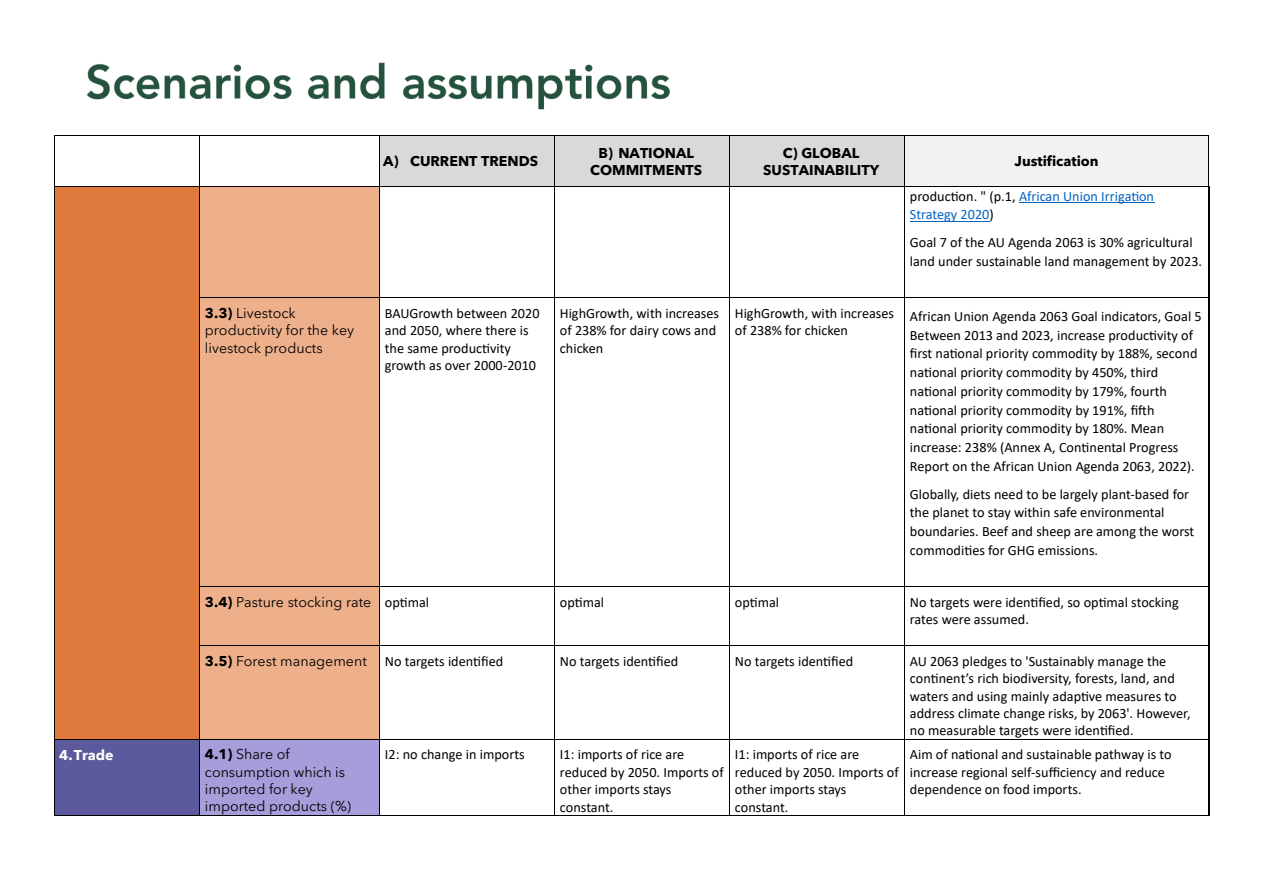
<style>
.page{position:relative;width:1263px;height:893px;background:#fff}
.page>*{position:absolute;margin:0;border:0;box-sizing:border-box;transform-origin:0 0}
.t1{font:14.25px/17.4px "Calibri";color:#000}
.t2{font:14.25px/17.4px "Avenir Next LT Pro";color:#000}
.t3{font:700 14.25px/17.2px "Avenir Next LT Pro";color:#000;text-align:center}
.t4{font:14.25px/18.8px "Calibri";color:#0563c1}
.t5{font:700 14.25px "Avenir Next LT Pro";color:#fff}
.s1{color:#000}
.s2{font-weight:700}
</style>
<div class="page">
<img style="left:86px;top:62px;width:584px;height:48px">
<div style="left:380px;top:136px;width:174px;height:50px;background:#d9d9d9"></div>
<div style="left:555px;top:136px;width:174px;height:50px;background:#d9d9d9"></div>
<div style="left:730px;top:136px;width:174px;height:50px;background:#d9d9d9"></div>
<div style="left:905px;top:136px;width:303px;height:50px;background:#f2f2f2"></div>
<hr style="left:54px;top:135px;width:145px;height:1px;background:#000">
<hr style="left:200px;top:135px;width:179px;height:1px;background:#000">
<hr style="left:380px;top:135px;width:174px;height:1px;background:#000">
<hr style="left:555px;top:135px;width:174px;height:1px;background:#000">
<hr style="left:730px;top:135px;width:174px;height:1px;background:#000">
<hr style="left:905px;top:135px;width:303px;height:1px;background:#000">
<hr style="left:54px;top:136px;width:1px;height:50px;background:#000">
<hr style="left:199px;top:136px;width:1px;height:50px;background:#000">
<hr style="left:379px;top:136px;width:1px;height:50px;background:#000">
<hr style="left:554px;top:136px;width:1px;height:50px;background:#000">
<hr style="left:729px;top:136px;width:1px;height:50px;background:#000">
<hr style="left:904px;top:136px;width:1px;height:50px;background:#000">
<hr style="left:1208px;top:136px;width:1px;height:50px;background:#000">
<div style="left:54px;top:187px;width:145px;height:110px;background:#e07a3c"></div>
<div style="left:199px;top:187px;width:180px;height:110px;background:#edb08b"></div>
<hr style="left:1019px;top:202px;width:135px;height:1px;background:#0563c1">
<hr style="left:910px;top:221px;width:79px;height:1px;background:#0563c1">
<hr style="left:54px;top:186px;width:145px;height:1px;background:#000">
<hr style="left:200px;top:186px;width:179px;height:1px;background:#000">
<hr style="left:380px;top:186px;width:174px;height:1px;background:#000">
<hr style="left:555px;top:186px;width:174px;height:1px;background:#000">
<hr style="left:730px;top:186px;width:174px;height:1px;background:#000">
<hr style="left:905px;top:186px;width:303px;height:1px;background:#000">
<hr style="left:54px;top:187px;width:1px;height:110px;background:#000">
<hr style="left:199px;top:187px;width:1px;height:110px;background:#000">
<hr style="left:379px;top:187px;width:1px;height:110px;background:#000">
<hr style="left:554px;top:187px;width:1px;height:110px;background:#000">
<hr style="left:729px;top:187px;width:1px;height:110px;background:#000">
<hr style="left:904px;top:187px;width:1px;height:110px;background:#000">
<hr style="left:1208px;top:187px;width:1px;height:110px;background:#000">
<div style="left:54px;top:298px;width:145px;height:289px;background:#e07a3c"></div>
<div style="left:199px;top:298px;width:180px;height:289px;background:#edb08b"></div>
<hr style="left:200px;top:297px;width:179px;height:1px;background:#000">
<hr style="left:380px;top:297px;width:174px;height:1px;background:#000">
<hr style="left:555px;top:297px;width:174px;height:1px;background:#000">
<hr style="left:730px;top:297px;width:174px;height:1px;background:#000">
<hr style="left:905px;top:297px;width:303px;height:1px;background:#000">
<hr style="left:54px;top:298px;width:1px;height:289px;background:#000">
<hr style="left:199px;top:298px;width:1px;height:289px;background:#000">
<hr style="left:379px;top:298px;width:1px;height:289px;background:#000">
<hr style="left:554px;top:298px;width:1px;height:289px;background:#000">
<hr style="left:729px;top:298px;width:1px;height:289px;background:#000">
<hr style="left:904px;top:298px;width:1px;height:289px;background:#000">
<hr style="left:1208px;top:298px;width:1px;height:289px;background:#000">
<div style="left:54px;top:587px;width:145px;height:58px;background:#e07a3c"></div>
<div style="left:199px;top:587px;width:180px;height:58px;background:#edb08b"></div>
<hr style="left:200px;top:587px;width:179px;height:1px;background:#000">
<hr style="left:380px;top:587px;width:174px;height:1px;background:#000">
<hr style="left:555px;top:587px;width:174px;height:1px;background:#000">
<hr style="left:730px;top:587px;width:174px;height:1px;background:#000">
<hr style="left:905px;top:587px;width:303px;height:1px;background:#000">
<hr style="left:54px;top:587px;width:1px;height:58px;background:#000">
<hr style="left:199px;top:587px;width:1px;height:58px;background:#000">
<hr style="left:379px;top:587px;width:1px;height:58px;background:#000">
<hr style="left:554px;top:587px;width:1px;height:58px;background:#000">
<hr style="left:729px;top:587px;width:1px;height:58px;background:#000">
<hr style="left:904px;top:587px;width:1px;height:58px;background:#000">
<hr style="left:1208px;top:587px;width:1px;height:58px;background:#000">
<div style="left:54px;top:645px;width:145px;height:94px;background:#e07a3c"></div>
<div style="left:199px;top:646px;width:180px;height:93px;background:#edb08b"></div>
<hr style="left:200px;top:645px;width:179px;height:1px;background:#000">
<hr style="left:380px;top:645px;width:174px;height:1px;background:#000">
<hr style="left:555px;top:645px;width:174px;height:1px;background:#000">
<hr style="left:730px;top:645px;width:174px;height:1px;background:#000">
<hr style="left:905px;top:645px;width:303px;height:1px;background:#000">
<hr style="left:54px;top:646px;width:1px;height:93px;background:#000">
<hr style="left:199px;top:646px;width:1px;height:93px;background:#000">
<hr style="left:379px;top:646px;width:1px;height:93px;background:#000">
<hr style="left:554px;top:646px;width:1px;height:93px;background:#000">
<hr style="left:729px;top:646px;width:1px;height:93px;background:#000">
<hr style="left:904px;top:646px;width:1px;height:93px;background:#000">
<hr style="left:1208px;top:646px;width:1px;height:93px;background:#000">
<div style="left:54px;top:740px;width:145px;height:75px;background:#5c5a9c"></div>
<div style="left:199px;top:740px;width:180px;height:75px;background:#a59eda"></div>
<hr style="left:54px;top:739px;width:145px;height:1px;background:#000">
<hr style="left:200px;top:739px;width:179px;height:1px;background:#000">
<hr style="left:380px;top:739px;width:174px;height:1px;background:#000">
<hr style="left:555px;top:739px;width:174px;height:1px;background:#000">
<hr style="left:730px;top:739px;width:174px;height:1px;background:#000">
<hr style="left:905px;top:739px;width:303px;height:1px;background:#000">
<hr style="left:54px;top:740px;width:1px;height:75px;background:#000">
<hr style="left:54px;top:815px;width:145px;height:1px;background:#000">
<hr style="left:199px;top:740px;width:1px;height:75px;background:#000">
<hr style="left:200px;top:815px;width:179px;height:1px;background:#000">
<hr style="left:379px;top:740px;width:1px;height:75px;background:#000">
<hr style="left:380px;top:815px;width:174px;height:1px;background:#000">
<hr style="left:554px;top:740px;width:1px;height:75px;background:#000">
<hr style="left:555px;top:815px;width:174px;height:1px;background:#000">
<hr style="left:729px;top:740px;width:1px;height:75px;background:#000">
<hr style="left:730px;top:815px;width:174px;height:1px;background:#000">
<hr style="left:904px;top:740px;width:1px;height:75px;background:#000">
<hr style="left:905px;top:815px;width:303px;height:1px;background:#000">
<hr style="left:1208px;top:740px;width:1px;height:75px;background:#000">
<p class="t3" style="left:383px;top:152px;width:156px">A) CURRENT TRENDS</p>
<p class="t3" style="left:590px;top:144px;width:114px">B) NATIONAL<br>COMMITMENTS</p>
<p class="t3" style="left:763px;top:144px;width:117px">C) GLOBAL<br>SUSTAINABILITY</p>
<p class="t3" style="left:1014px;top:152px;width:86px">Justification</p>
<p class="t4" style="left:910px;top:188px;width:246px"><span class="s1">production. " (p.1,</span> African Union Irrigation<br>Strategy 2020<span class="s1">)</span></p>
<p class="t1" style="left:910px;top:234px;width:294px;line-height:18.8px">Goal 7 of the AU Agenda 2063 is 30% agricultural land under sustainable land management by 2023.</p>
<p class="t2" style="left:205px;top:304px;width:151px"><span class="s2">3.3)</span> Livestock productivity for the key livestock products</p>
<p class="t1" style="left:385px;top:306px;width:156px">BAUGrowth between 2020 and 2050, where there is the same productivity growth as over 2000-2010</p>
<p class="t1" style="left:560px;top:306px;width:161px">HighGrowth, with increases of 238% for dairy cows and chicken</p>
<p class="t1" style="left:735px;top:306px;width:161px">HighGrowth, with increases of 238% for chicken</p>
<p class="t1" style="left:910px;top:308px;width:293px;line-height:18.8px">African Union Agenda 2063 Goal indicators, Goal 5<br>Between 2013 and 2023, increase productivity of first national priority commodity by 188%, second national priority commodity by 450%, third national priority commodity by 179%, fourth national priority commodity by 191%, fifth national priority commodity by 180%. Mean increase: 238% (Annex A, Continental Progress Report on the African Union Agenda 2063, 2022).</p>
<p class="t1" style="left:910px;top:486px;width:286px;line-height:18.8px">Globally, diets need to be largely plant-based for the planet to stay within safe environmental boundaries. Beef and sheep are among the worst commodities for GHG emissions.</p>
<p class="t2" style="left:205px;top:593px;width:168px"><span class="s2">3.4)</span> Pasture stocking rate</p>
<p class="t1" style="left:385px;top:595px;width:46px">optimal</p>
<p class="t1" style="left:560px;top:595px;width:46px">optimal</p>
<p class="t1" style="left:735px;top:595px;width:46px">optimal</p>
<p class="t1" style="left:910px;top:595px;width:270px">No targets were identified, so optimal stocking rates were assumed.</p>
<p class="t2" style="left:205px;top:652px;width:164px"><span class="s2">3.5)</span> Forest management</p>
<p class="t1" style="left:385px;top:654px;width:120px">No targets identified</p>
<p class="t1" style="left:560px;top:654px;width:120px">No targets identified</p>
<p class="t1" style="left:735px;top:654px;width:120px">No targets identified</p>
<p class="t1" style="left:910px;top:654px;width:282px">AU 2063 pledges to 'Sustainably manage the continent’s rich biodiversity, forests, land, and waters and using mainly adaptive measures to address climate change risks, by 2063'. However, no measurable targets were identified.</p>
<p class="t5" style="left:59px;top:746px;width:56px">4.Trade</p>
<p class="t2" style="left:205px;top:746px;width:148px"><span class="s2">4.1)</span> Share of consumption which is imported for key imported products (%)</p>
<p class="t1" style="left:385px;top:747px;width:141px">I2: no change in imports</p>
<p class="t1" style="left:560px;top:747px;width:165px">I1: imports of rice are reduced by 2050. Imports of other imports stays constant.</p>
<p class="t1" style="left:735px;top:747px;width:165px">I1: imports of rice are reduced by 2050. Imports of other imports stays constant.</p>
<p class="t1" style="left:910px;top:747px;width:263px">Aim of national and sustainable pathway is to increase regional self-sufficiency and reduce dependence on food imports.</p>
</div>
